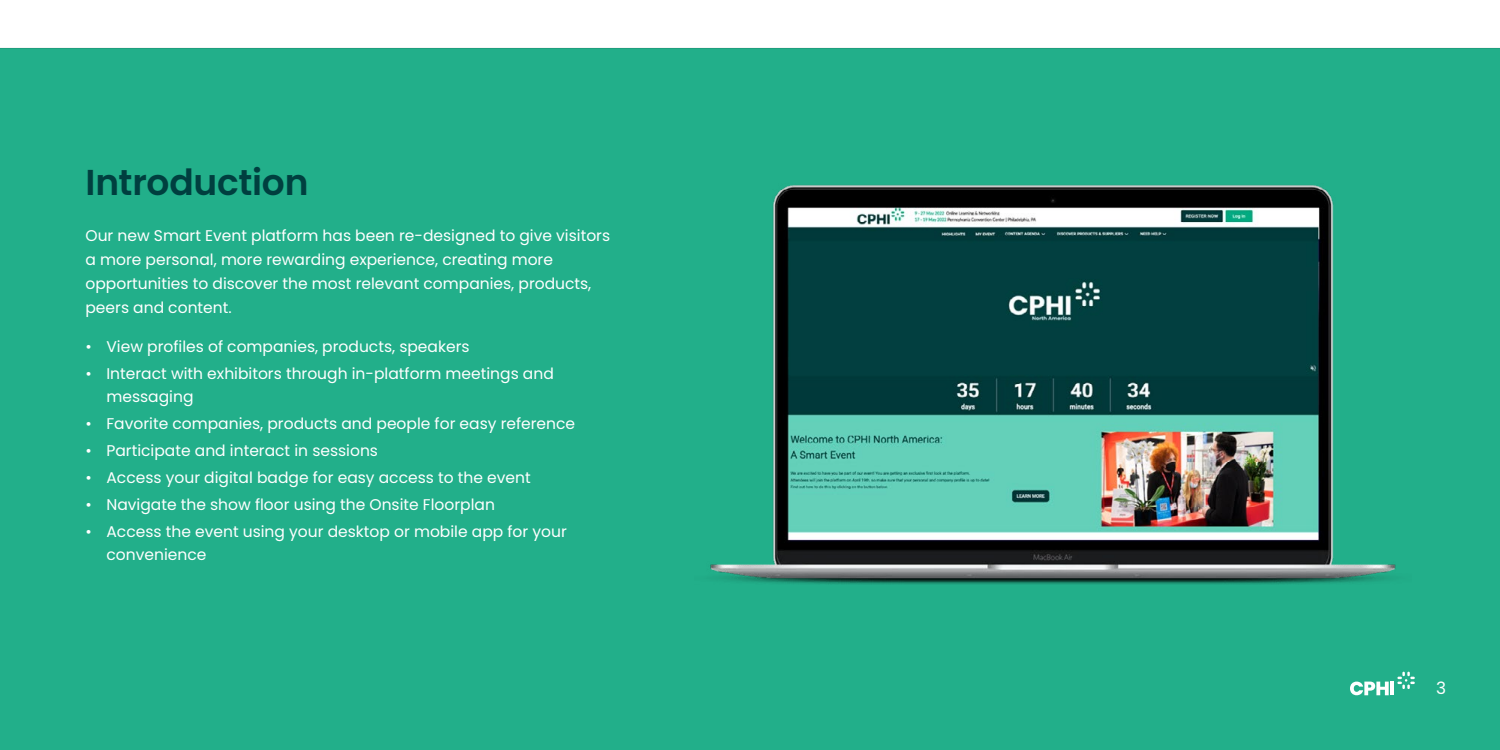
<style>
.page{position:relative;width:1500px;height:750px;background:#fff}
.page>*{position:absolute;margin:0;border:0;box-sizing:border-box;transform-origin:0 0}
.t1{font:600 36px "Poppins";letter-spacing:-.005em;color:#003f3f}
.t2{font:16.95px "Poppins";color:#fff}
.t3{font:15.45px/24px "Poppins";color:#fff}
</style>
<div class="page">
<div style="left:0;top:48px;width:1500px;height:702px;background:#22af8a"></div>
<svg style="left:1350px;top:672px;width:65px;height:23px"></svg>
<hr style="left:0;top:48px;width:1500px;height:1px;background:#000">
<img style="left:710px;top:185px;width:686px;height:400px">
<h1 class="t1" style="left:86px;top:161px;width:225px">Introduction</h1>
<p class="t3" style="left:86px;top:224px;width:526px">Our new Smart Event platform has been re-designed to give visitors a more personal, more rewarding experience, creating more opportunities to discover the most relevant companies, products, peers and content.</p>
<p class="t3" style="left:86px;top:335px;width:386px">• View profiles of companies, products, speakers</p>
<p class="t3" style="left:106px;top:363px;width:449px;line-height:22.5px;text-indent:-21px">• Interact with exhibitors through in-platform meetings and messaging</p>
<p class="t3" style="left:86px;top:412px;width:491px">• Favorite companies, products and people for easy reference</p>
<p class="t3" style="left:86px;top:439px;width:294px">• Participate and interact in sessions</p>
<p class="t3" style="left:86px;top:466px;width:447px">• Access your digital badge for easy access to the event</p>
<p class="t3" style="left:86px;top:493px;width:411px">• Navigate the show floor using the Onsite Floorplan</p>
<p class="t3" style="left:106px;top:520px;width:462px;line-height:22.5px;text-indent:-21px">• Access the event using your desktop or mobile app for your convenience</p>
<p class="t2" style="left:1436px;top:679px;width:11px">3</p>
</div>
